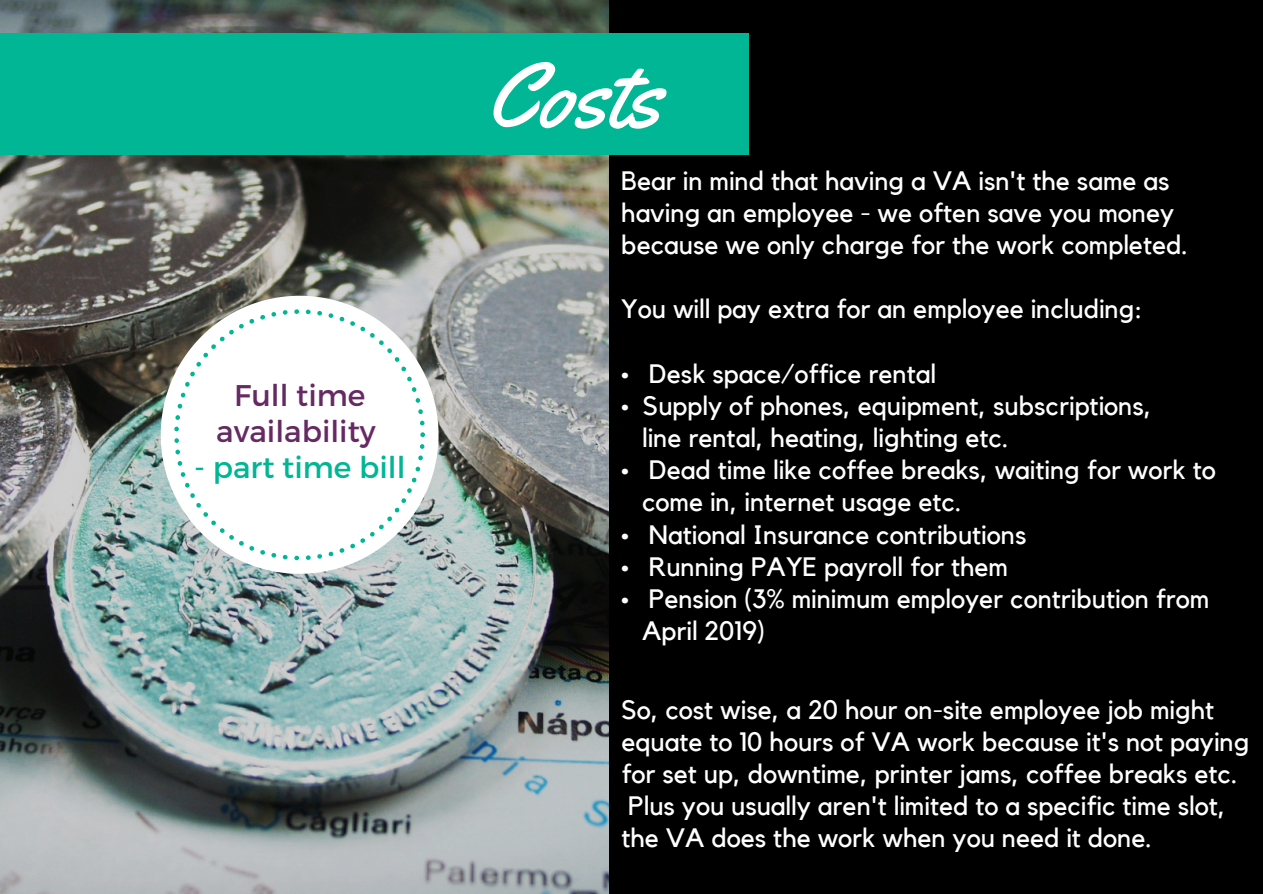
<style>
.page{position:relative;width:1263px;height:894px;background:#fff}
.page>*{position:absolute;margin:0;border:0;box-sizing:border-box;transform-origin:0 0}
.t1{font:92.85px "Yellowtail";color:#fff}
.t2{font:29.85px/35.8px "Montserrat";color:#662963;text-align:center}
.t3{font:29.85px "Montserrat";color:#00b694}
.t4{font:26.55px/32.1px "Kollektif";color:#fff}
</style>
<div class="page">
<div style="left:0;top:0;width:1263px;height:893px;background:#000"></div>
<img style="left:0;top:0;width:608px;height:893px">
<div style="left:0;top:33px;width:749px;height:122px;background:#00b694"></div>
<img style="left:161px;top:296px;width:278px;height:277px">
<svg style="left:174px;top:309px;width:251px;height:251px;fill:#fff"></svg>
<p class="t2" style="left:216px;top:376px;width:161px">Full time availability</p>
<p class="t3" style="left:194px;top:448px;width:213px">- part time bill</p>
<p class="t1" style="left:486px;top:37px;width:176px">Costs</p>
<p class="t4" style="left:621px;top:165px;width:568px">Bear in mind that having a VA isn't the same as having an employee - we often save you money because we only charge for the work completed.</p>
<p class="t4" style="left:621px;top:294px;width:523px">You will pay extra for an employee including:</p>
<p class="t4" style="left:621px;top:358px;width:316px">• Desk space/office rental</p>
<p class="t4" style="left:621px;top:390px;width:532px">• Supply of phones, equipment, subscriptions,</p>
<p class="t4" style="left:642px;top:422px;width:368px">line rental, heating, lighting etc.</p>
<p class="t4" style="left:621px;top:455px;width:596px">• Dead time like coffee breaks, waiting for work to</p>
<p class="t4" style="left:642px;top:487px;width:321px">come in, internet usage etc.</p>
<p class="t4" style="left:621px;top:519px;width:407px">• National Insurance contributions</p>
<p class="t4" style="left:621px;top:551px;width:388px">• Running PAYE payroll for them</p>
<p class="t4" style="left:621px;top:583px;width:590px">• Pension (3% minimum employer contribution from</p>
<p class="t4" style="left:642px;top:615px;width:125px">April 2019)</p>
<p class="t4" style="left:621px;top:694px;width:630px">So, cost wise, a 20 hour on-site employee job might equate to 10 hours of VA work because it's not paying for set up, downtime, printer jams, coffee breaks etc.<br>Plus you usually aren't limited to a specific time slot, the VA does the work when you need it done.</p>
</div>
